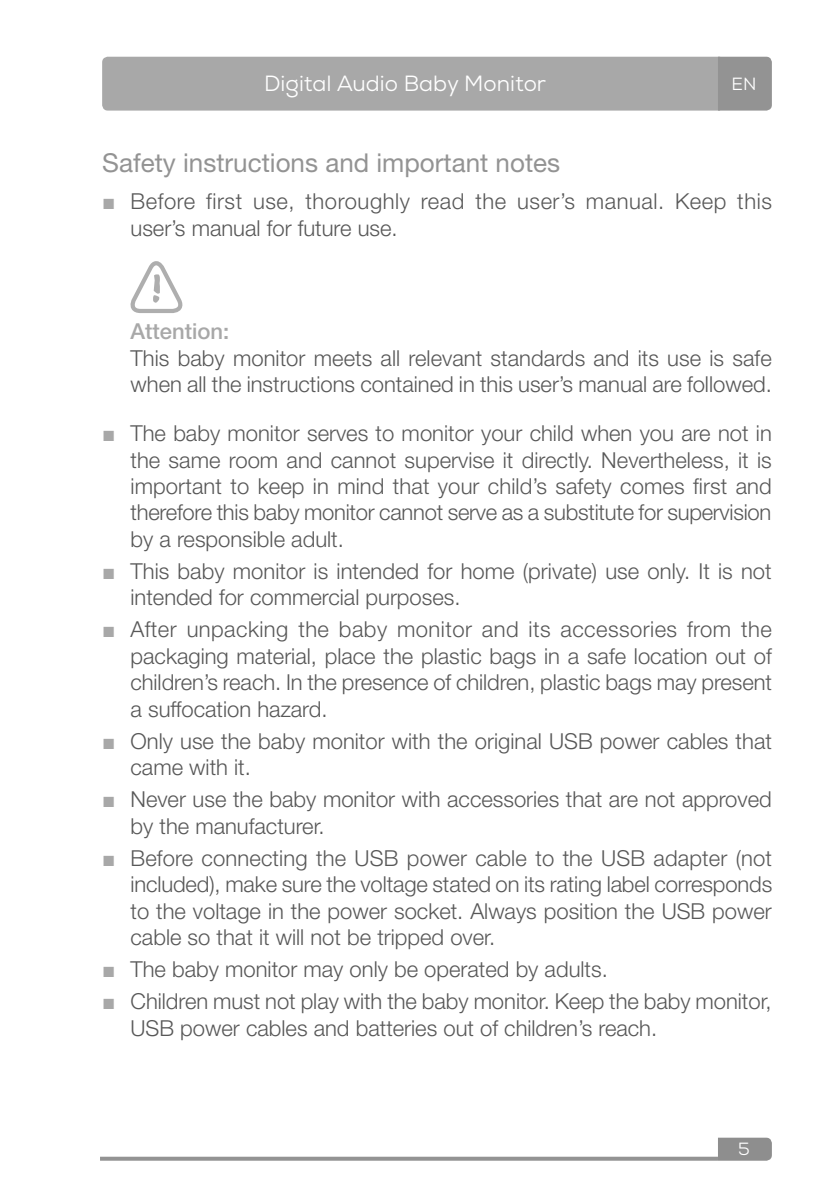
<style>
.page{position:relative;width:840px;height:1191px;background:#fff}
.page>*{position:absolute;margin:0;border:0;box-sizing:border-box;transform-origin:0 0}
.t1{font:26px "Helvetica Neue LT Pro";color:#939393}
.t2{font:300 22px/26.4px "Helvetica Neue LT Pro";color:#585858}
.t3{font:300 22px/26.4px "Helvetica Neue LT Pro";letter-spacing:.025em;color:#585858}
.t4{font:22px "Nexa";color:#fff}
.t5{font:500 22px "Helvetica Neue LT Pro";color:#a8a8a8}
.t6{font:17.6px "Nexa";color:#fff}
.s1{font-family:"Arial";font-weight:400;color:#a8a8a8}
</style>
<div class="page">
<svg style="left:102px;top:57px;width:669px;height:54px;background:#a7a7a7"></svg>
<svg style="left:100px;top:1156px;width:617px;height:4px;background:#a6a6a6"></svg>
<svg style="left:717px;top:1137px;width:54px;height:23px"></svg>
<svg style="left:130px;top:261px;width:52px;height:52px"></svg>
<p class="t4" style="left:264px;top:70px;width:283px">Digital Audio Baby Monitor</p>
<p class="t6" style="left:731px;top:73px;width:26px">EN</p>
<p class="t1" style="left:102px;top:147px;width:459px">Safety instructions and important notes</p>
<p class="t3" style="left:130px;top:188px;width:642px;text-indent:-28px"><span class="s1">■</span> Before first use, thoroughly read the user’s manual. Keep this user’s manual for future use.</p>
<p class="t5" style="left:130px;top:318px;width:100px">Attention:</p>
<p class="t2" style="left:130px;top:344px;width:642px">This baby monitor meets all relevant standards and its use is safe when all the instructions contained in this user’s manual are followed.</p>
<p class="t2" style="left:130px;top:420px;width:642px;text-align:justify;text-indent:-28px"><span class="s1">■</span> The baby monitor serves to monitor your child when you are not in the same room and cannot supervise it directly. Nevertheless, it is important to keep in mind that your child’s safety comes first and therefore this baby monitor cannot serve as a substitute for supervision by a responsible adult.</p>
<p class="t2" style="left:130px;top:557px;width:642px;text-indent:-28px"><span class="s1">■</span> This baby monitor is intended for home (private) use only. It is not intended for commercial purposes.</p>
<p class="t2" style="left:130px;top:616px;width:642px;text-align:justify;text-indent:-28px"><span class="s1">■</span> After unpacking the baby monitor and its accessories from the packaging material, place the plastic bags in a safe location out of children’s reach. In the presence of children, plastic bags may present a suffocation hazard.</p>
<p class="t2" style="left:130px;top:727px;width:642px;text-indent:-28px"><span class="s1">■</span> Only use the baby monitor with the original USB power cables that came with it.</p>
<p class="t2" style="left:130px;top:785px;width:642px;text-indent:-28px"><span class="s1">■</span> Never use the baby monitor with accessories that are not approved by the manufacturer.</p>
<p class="t2" style="left:130px;top:844px;width:643px;text-align:justify;text-indent:-28px"><span class="s1">■</span> Before connecting the USB power cable to the USB adapter (not included), make sure the voltage stated on its rating label corresponds to the voltage in the power socket. Always position the USB power cable so that it will not be tripped over.</p>
<p class="t2" style="left:102px;top:955px;width:507px"><span class="s1">■</span> The baby monitor may only be operated by adults.</p>
<p class="t2" style="left:130px;top:987px;width:642px;text-indent:-28px"><span class="s1">■</span> Children must not play with the baby monitor. Keep the baby monitor,<br>USB power cables and batteries out of children’s reach.</p>
<p class="t6" style="left:737px;top:1138px;width:13px">5</p>
</div>
